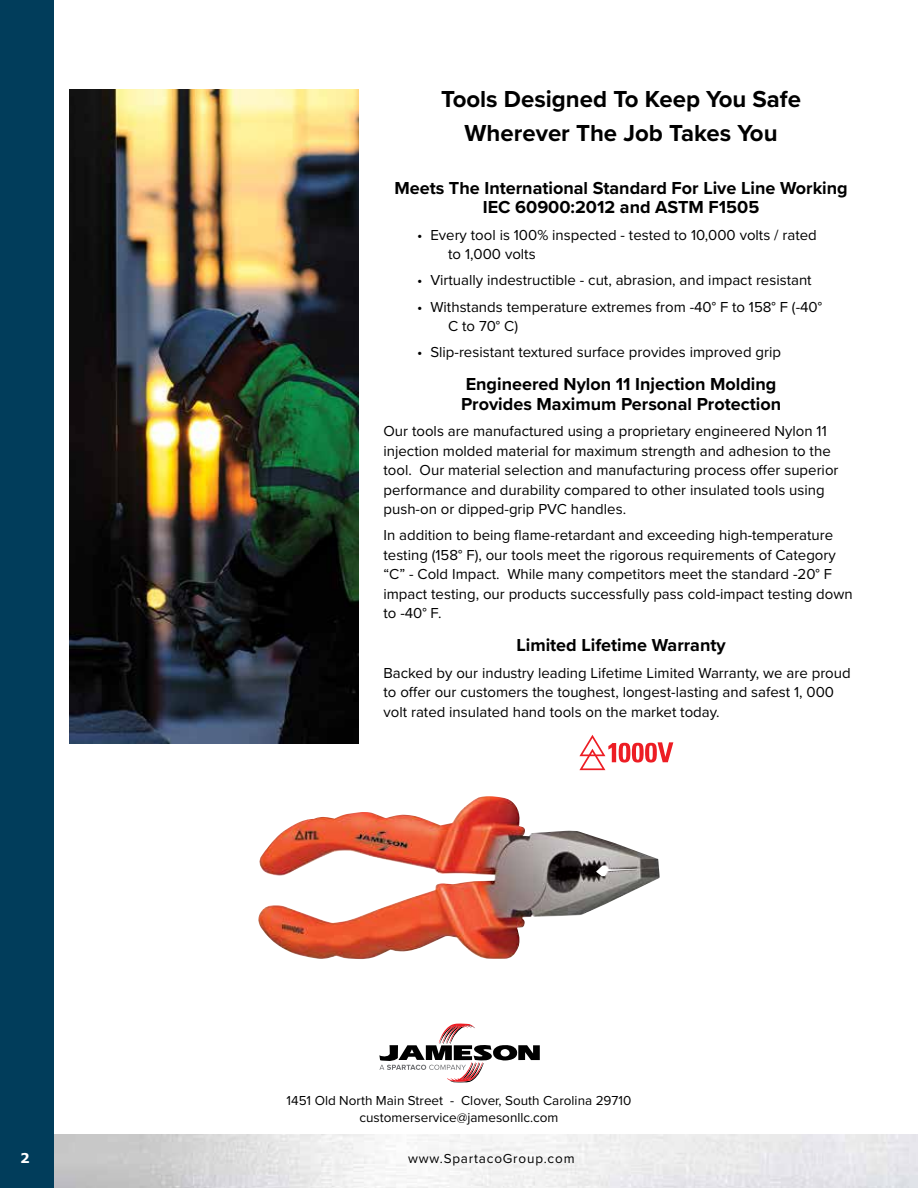
<style>
.page{position:relative;width:918px;height:1188px;background:#fff}
.page>*{position:absolute;margin:0;border:0;box-sizing:border-box;transform-origin:0 0}
.t1{font:700 24px/34.5px "Proxima Nova";color:#000;text-align:center}
.t2{font:700 18px/19.5px "Proxima Nova";color:#000;text-align:center}
.t3{font:15px/19.5px "Proxima Nova";color:#000}
.t4{font:13.5px/17.5px "Proxima Nova";color:#000;text-align:center}
.t5{font:13.5px "Proxima Nova";letter-spacing:.06em;color:#000}
.t6{font:700 13.5px "Verdana";color:#fff}
</style>
<div class="page">
<div style="left:0;top:0;width:54px;height:1188px;background:#013d5b"></div>
<img style="left:69px;top:89px;width:290px;height:655px">
<svg style="left:379px;top:1023px;width:161px;height:59px"></svg>
<img style="left:258px;top:796px;width:402px;height:163px">
<svg style="left:579px;top:735px;width:94px;height:35px"></svg>
<h1 class="t1" style="left:441px;top:81px;width:362px">Tools Designed To Keep You Safe<br>Wherever The Job Takes You</h1>
<p class="t2" style="left:394px;top:178px;width:455px">Meets The International Standard For Live Line Working<br>IEC 60900:2012 and ASTM F1505</p>
<p class="t3" style="left:448px;top:224px;width:370px;text-indent:-31px">• Every tool is 100% inspected - tested to 10,000 volts / rated to 1,000 volts</p>
<p class="t3" style="left:417px;top:270px;width:396px">• Virtually indestructible - cut, abrasion, and impact resistant</p>
<p class="t3" style="left:448px;top:296px;width:375px;text-indent:-31px">• Withstands temperature extremes from -40° F to 158° F (-40°<br>C to 70° C)</p>
<p class="t3" style="left:417px;top:342px;width:365px">• Slip-resistant textured surface provides improved grip</p>
<p class="t2" style="left:461px;top:374px;width:322px;text-align:left">Engineered Nylon 11 Injection Molding<br>Provides Maximum Personal Protection</p>
<p class="t3" style="left:383px;top:421px;width:457px">Our tools are manufactured using a proprietary engineered Nylon 11 injection molded material for maximum strength and adhesion to the tool. Our material selection and manufacturing process offer superior performance and durability compared to other insulated tools using push-on or dipped-grip PVC handles.</p>
<p class="t3" style="left:383px;top:525px;width:471px">In addition to being flame-retardant and exceeding high-temperature testing (158° F), our tools meet the rigorous requirements of Category “C” - Cold Impact. While many competitors meet the standard -20° F impact testing, our products successfully pass cold-impact testing down to -40° F.</p>
<p class="t2" style="left:516px;top:635px;width:211px">Limited Lifetime Warranty</p>
<p class="t3" style="left:383px;top:662px;width:469px">Backed by our industry leading Lifetime Limited Warranty, we are proud to offer our customers the toughest, longest-lasting and safest 1, 000 volt rated insulated hand tools on the market today.</p>
<p class="t4" style="left:287px;top:1091px;width:346px">1451 Old North Main Street - Clover, South Carolina 29710 customerservice@jamesonllc.com</p>
<p class="t6" style="left:20px;top:1148px;width:11px">2</p>
<p class="t5" style="left:408px;top:1148px;width:168px">www.SpartacoGroup.com</p>
</div>
